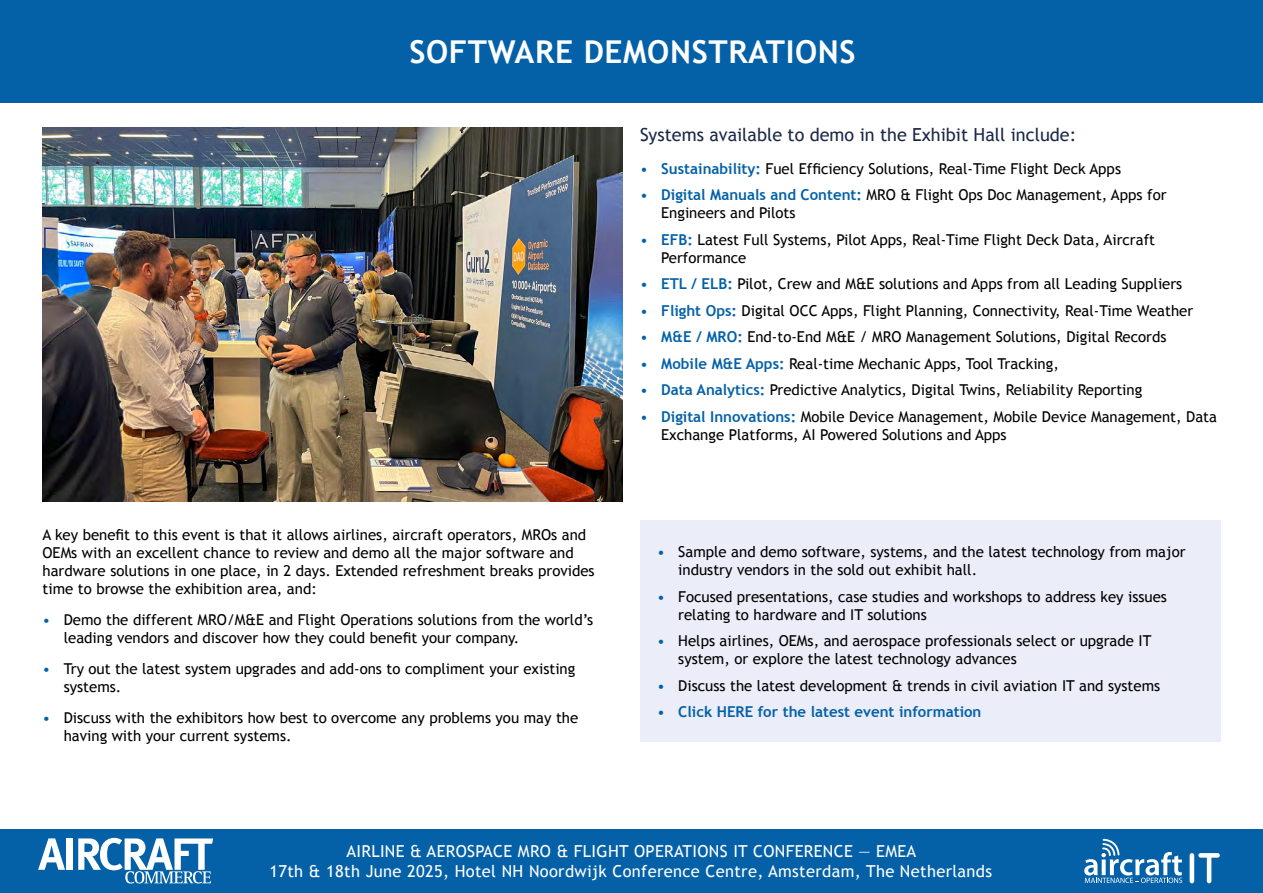
<style>
.page{position:relative;width:1263px;height:893px;background:#fff}
.page>*{position:absolute;margin:0;border:0;box-sizing:border-box;transform-origin:0 0}
.t1{font:700 31.5px "Trebuchet MS";letter-spacing:.02em;color:#fff}
.t2{font:18px "Trebuchet MS";color:#1b2847}
.t3{font:16.5px/19.8px "Trebuchet MS";letter-spacing:.02em;color:#fff;text-align:center}
.t4{font:15px/18px "Trebuchet MS";color:#000}
.t5{font:700 15px "Trebuchet MS";color:#0461a8}
.s1{color:#0461a8}
.s2{font-weight:700;color:#0461a8}
.s3{font-weight:400}
</style>
<div class="page">
<div style="left:640px;top:521px;width:580px;height:221px;background:#ebedf8"></div>
<div style="left:0;top:829px;width:1263px;height:64px;background:#0461a8"></div>
<div style="left:0;top:0;width:1263px;height:102px;background:#0461a8"></div>
<svg style="left:38px;top:838px;width:27px;height:32px"></svg>
<div style="left:67px;top:838px;width:6px;height:32px;background:#fff"></div>
<svg style="left:78px;top:838px;width:135px;height:45px"></svg>
<div style="left:1189px;top:853px;width:5px;height:30px;background:#fff;border-radius:2px"></div>
<svg style="left:1198px;top:853px;width:22px;height:30px"></svg>
<svg style="left:1084px;top:839px;width:98px;height:44px"></svg>
<img style="left:43px;top:128px;width:580px;height:374px">
<h1 class="t1" style="left:409px;top:32px;width:448px">SOFTWARE DEMONSTRATIONS</h1>
<p class="t4" style="left:43px;top:526px;width:554px">A key benefit to this event is that it allows airlines, aircraft operators, MROs and OEMs with an excellent chance to review and demo all the major software and hardware solutions in one place, in 2 days. Extended refreshment breaks provides time to browse the exhibition area, and:</p>
<p class="t4" style="left:64px;top:611px;width:531px;text-indent:-21px"><span class="s1">•</span> Demo the different MRO/M&amp;E and Flight Operations solutions from the world’s leading vendors and discover how they could benefit your company.</p>
<p class="t4" style="left:64px;top:660px;width:513px;text-indent:-21px"><span class="s1">•</span> Try out the latest system upgrades and add-ons to compliment your existing systems.</p>
<p class="t4" style="left:64px;top:709px;width:516px;text-indent:-21px"><span class="s1">•</span> Discuss with the exhibitors how best to overcome any problems you may the having with your current systems.</p>
<p class="t2" style="left:640px;top:124px;width:438px">Systems available to demo in the Exhibit Hall include:</p>
<p class="t4" style="left:640px;top:160px;width:483px"><span class="s1">•</span> <span class="s2">Sustainability:</span> Fuel Efficiency Solutions, Real-Time Flight Deck Apps</p>
<p class="t4" style="left:661px;top:186px;width:507px;text-indent:-21px"><span class="s1">•</span> <span class="s2">Digital Manuals and Content:</span> MRO &amp; Flight Ops Doc Management, Apps for<br>Engineers and Pilots</p>
<p class="t4" style="left:661px;top:231px;width:495px;text-indent:-21px"><span class="s1">•</span> <span class="s2">EFB:</span> Latest Full Systems, Pilot Apps, Real-Time Flight Deck Data, Aircraft<br>Performance</p>
<p class="t4" style="left:640px;top:275px;width:544px"><span class="s1">•</span> <span class="s2">ETL / ELB:</span> Pilot, Crew and M&amp;E solutions and Apps from all Leading Suppliers</p>
<p class="t4" style="left:640px;top:302px;width:555px"><span class="s1">•</span> <span class="s2">Flight Ops:</span> Digital OCC Apps, Flight Planning, Connectivity, Real-Time Weather</p>
<p class="t4" style="left:640px;top:328px;width:528px"><span class="s1">•</span> <span class="s2">M&amp;E / MRO:</span> End-to-End M&amp;E / MRO Management Solutions, Digital Records</p>
<p class="t4" style="left:640px;top:355px;width:420px"><span class="s1">•</span> <span class="s2">Mobile M&amp;E Apps:</span> Real-time Mechanic Apps, Tool Tracking,</p>
<p class="t4" style="left:640px;top:381px;width:504px"><span class="s1">•</span> <span class="s2">Data Analytics:</span> Predictive Analytics, Digital Twins, Reliability Reporting</p>
<p class="t4" style="left:661px;top:408px;width:557px;text-indent:-21px"><span class="s1">•</span> <span class="s2">Digital Innovations:</span> Mobile Device Management, Mobile Device Management, Data<br>Exchange Platforms, AI Powered Solutions and Apps</p>
<p class="t4" style="left:678px;top:543px;width:509px;text-indent:-21px"><span class="s1">•</span> Sample and demo software, systems, and the latest technology from major industry vendors in the sold out exhibit hall.</p>
<p class="t4" style="left:678px;top:587px;width:490px;text-indent:-21px"><span class="s1">•</span> Focused presentations, case studies and workshops to address key issues relating to hardware and IT solutions</p>
<p class="t4" style="left:678px;top:632px;width:475px;text-indent:-21px"><span class="s1">•</span> Helps airlines, OEMs, and aerospace professionals select or upgrade IT system, or explore the latest technology advances</p>
<p class="t4" style="left:657px;top:676px;width:505px"><span class="s1">•</span> Discuss the latest development &amp; trends in civil aviation IT and systems</p>
<p class="t5" style="left:657px;top:702px;width:326px"><span class="s3">•</span> Click HERE for the latest event information</p>
<p class="t3" style="left:269px;top:841px;width:724px">AIRLINE &amp; AEROSPACE MRO &amp; FLIGHT OPERATIONS IT CONFERENCE — EMEA<br>17th &amp; 18th June 2025, Hotel NH Noordwijk Conference Centre, Amsterdam, The Netherlands</p>
</div>
